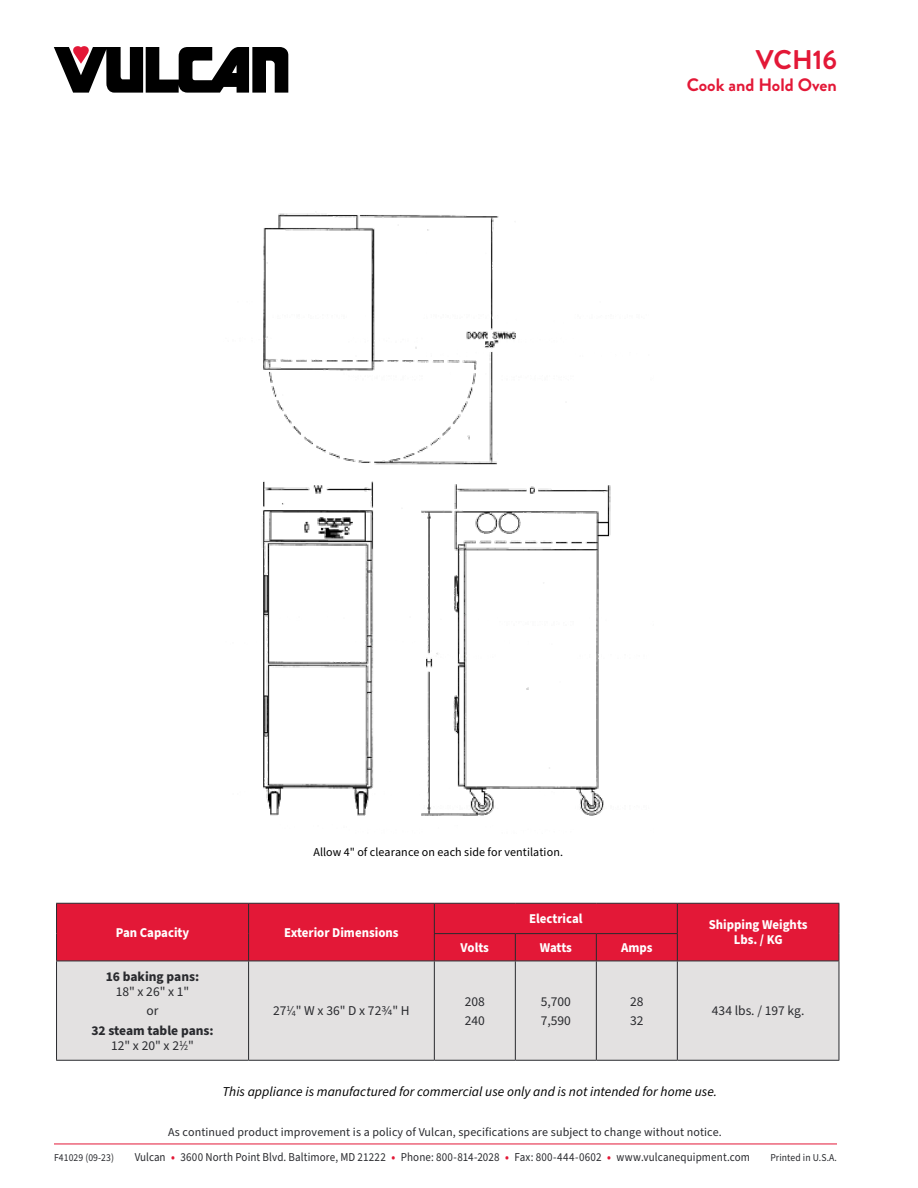
<style>
.page{position:relative;width:918px;height:1188px;background:#fff}
.page>*{position:absolute;margin:0;border:0;box-sizing:border-box;transform-origin:0 0}
.t1{font:700 27px "Brandon Grotesque";color:#e31837}
.t2{font:700 18px "Brandon Grotesque";color:#e31837}
.t3{font:700 13.5px/15px "Source Sans Pro";color:#fff;text-align:center;scale:.95 1}
.t4{font:italic 13.5px "Source Sans Pro";letter-spacing:.005em;color:#000}
.t5{font:13.5px/19.5px "Source Sans Pro";color:#292a2e}
.t6{font:700 13.5px/15px "Source Sans Pro";color:#292a2e;text-align:center}
.t7{font:12px "Source Sans Pro";letter-spacing:.01em;color:#292a2e;scale:.92 1}
.t8{font:12px "Source Sans Pro";letter-spacing:.01em;color:#292a2e}
.t9{font:12px "Source Sans Pro";letter-spacing:.01em;color:#000}
.t10{font:10.5px "Source Sans Pro";letter-spacing:.01em;color:#292a2e;scale:.92 1}
.s1{font-weight:400}
.s2{font-weight:400;font-size:8.1px}
.s3{font-size:8.1px}
.s4{font-weight:700;color:#e31837}
</style>
<div class="page">
<svg style="left:54px;top:46px;width:234px;height:47px"></svg>
<hr style="left:54px;top:1144px;width:783px;height:1px;background:#e31837">
<img style="left:262px;top:211px;width:349px;height:605px">
<div style="left:57px;top:904px;width:782px;height:57px;background:#e31837"></div>
<div style="left:57px;top:962px;width:782px;height:98px;background:#e3e1e1"></div>
<hr style="left:56px;top:903px;width:193px;height:1px;background:#292a2e">
<hr style="left:56px;top:904px;width:1px;height:30px;background:#292a2e">
<hr style="left:249px;top:903px;width:185px;height:1px;background:#292a2e">
<hr style="left:248px;top:904px;width:1px;height:30px;background:#292a2e">
<hr style="left:434px;top:903px;width:81px;height:1px;background:#292a2e">
<hr style="left:515px;top:903px;width:81px;height:1px;background:#292a2e">
<hr style="left:596px;top:903px;width:81px;height:1px;background:#292a2e">
<hr style="left:677px;top:903px;width:162px;height:1px;background:#292a2e">
<hr style="left:839px;top:904px;width:1px;height:30px;background:#292a2e">
<svg style="left:56px;top:934px;width:1px;height:27px"></svg>
<svg style="left:248px;top:934px;width:1px;height:27px"></svg>
<hr style="left:434px;top:933px;width:81px;height:1px;background:#292a2e">
<svg style="left:434px;top:904px;width:1px;height:57px"></svg>
<hr style="left:515px;top:933px;width:81px;height:1px;background:#292a2e">
<svg style="left:515px;top:934px;width:1px;height:27px"></svg>
<hr style="left:596px;top:933px;width:82px;height:1px;background:#292a2e">
<svg style="left:596px;top:934px;width:1px;height:27px"></svg>
<svg style="left:677px;top:904px;width:1px;height:57px"></svg>
<svg style="left:839px;top:934px;width:1px;height:27px"></svg>
<hr style="left:56px;top:961px;width:193px;height:1px;background:#292a2e">
<hr style="left:56px;top:961px;width:1px;height:99px;background:#292a2e">
<hr style="left:249px;top:961px;width:185px;height:1px;background:#292a2e">
<hr style="left:248px;top:961px;width:1px;height:99px;background:#292a2e">
<hr style="left:434px;top:961px;width:81px;height:1px;background:#292a2e">
<hr style="left:434px;top:961px;width:1px;height:99px;background:#292a2e">
<hr style="left:515px;top:961px;width:81px;height:1px;background:#292a2e">
<hr style="left:515px;top:961px;width:1px;height:99px;background:#292a2e">
<hr style="left:596px;top:961px;width:81px;height:1px;background:#292a2e">
<hr style="left:596px;top:961px;width:1px;height:99px;background:#292a2e">
<hr style="left:677px;top:961px;width:162px;height:1px;background:#292a2e">
<hr style="left:677px;top:961px;width:1px;height:99px;background:#292a2e">
<hr style="left:839px;top:961px;width:1px;height:99px;background:#292a2e">
<hr style="left:56px;top:1060px;width:193px;height:1px;background:#292a2e">
<hr style="left:249px;top:1060px;width:185px;height:1px;background:#292a2e">
<hr style="left:434px;top:1060px;width:81px;height:1px;background:#292a2e">
<hr style="left:515px;top:1060px;width:81px;height:1px;background:#292a2e">
<hr style="left:596px;top:1060px;width:81px;height:1px;background:#292a2e">
<hr style="left:677px;top:1060px;width:162px;height:1px;background:#292a2e">
<h1 class="t1" style="left:756px;top:41px;width:83px">VCH16</h1>
<h2 class="t2" style="left:687px;top:72px;width:152px">Cook and Hold Oven</h2>
<p class="t9" style="left:313px;top:844px;width:251px">Allow 4" of clearance on each side for ventilation.</p>
<p class="t3" style="left:116px;top:925px;width:79px">Pan Capacity</p>
<p class="t3" style="left:284px;top:925px;width:122px">Exterior Dimensions</p>
<p class="t3" style="left:529px;top:911px;width:58px">Electrical</p>
<p class="t3" style="left:461px;top:940px;width:31px">Volts</p>
<p class="t3" style="left:540px;top:940px;width:35px">Watts</p>
<p class="t3" style="left:621px;top:940px;width:35px">Amps</p>
<p class="t3" style="left:709px;top:918px;width:106px">Shipping Weights<br>Lbs. / KG</p>
<p class="t6" style="left:106px;top:969px;width:95px">16 baking pans:</p>
<p class="t5" style="left:116px;top:982px;width:75px;text-align:center">18" x 26" x 1" or</p>
<p class="t6" style="left:91px;top:1023px;width:124px">32 steam table pans:<br><span class="s1">12" x 20" x 2</span><sup>1</sup><span class="s1">⁄</span><span class="s2">2</span><span class="s1">"</span></p>
<p class="t5" style="left:273px;top:1001px;width:138px">27<sup>1</sup>⁄<span class="s3">4</span>" W x 36" D x 723/4" H</p>
<p class="t5" style="left:465px;top:992px;width:22px">208<br>240</p>
<p class="t5" style="left:541px;top:992px;width:32px">5,700<br>7,590</p>
<p class="t5" style="left:630px;top:992px;width:15px">28<br>32</p>
<p class="t5" style="left:712px;top:1001px;width:94px">434 lbs. / 197 kg.</p>
<p class="t4" style="left:222px;top:1082px;width:496px">This appliance is manufactured for commercial use only and is not intended for home use.</p>
<p class="t8" style="left:168px;top:1124px;width:555px">As continued product improvement is a policy of Vulcan, specifications are subject to change without notice.</p>
<p class="t10" style="left:54px;top:1150px;width:67px">F41029 (09-23)</p>
<p class="t7" style="left:135px;top:1149px;width:670px">Vulcan <span class="s4">•</span> 3600 North Point Blvd. Baltimore, MD 21222 <span class="s4">•</span> Phone: 800-814-2028 <span class="s4">•</span> Fax: 800-444-0602 <span class="s4">•</span> www.vulcanequipment.com</p>
<p class="t10" style="left:770px;top:1150px;width:74px">Printed in U.S.A.</p>
</div>
